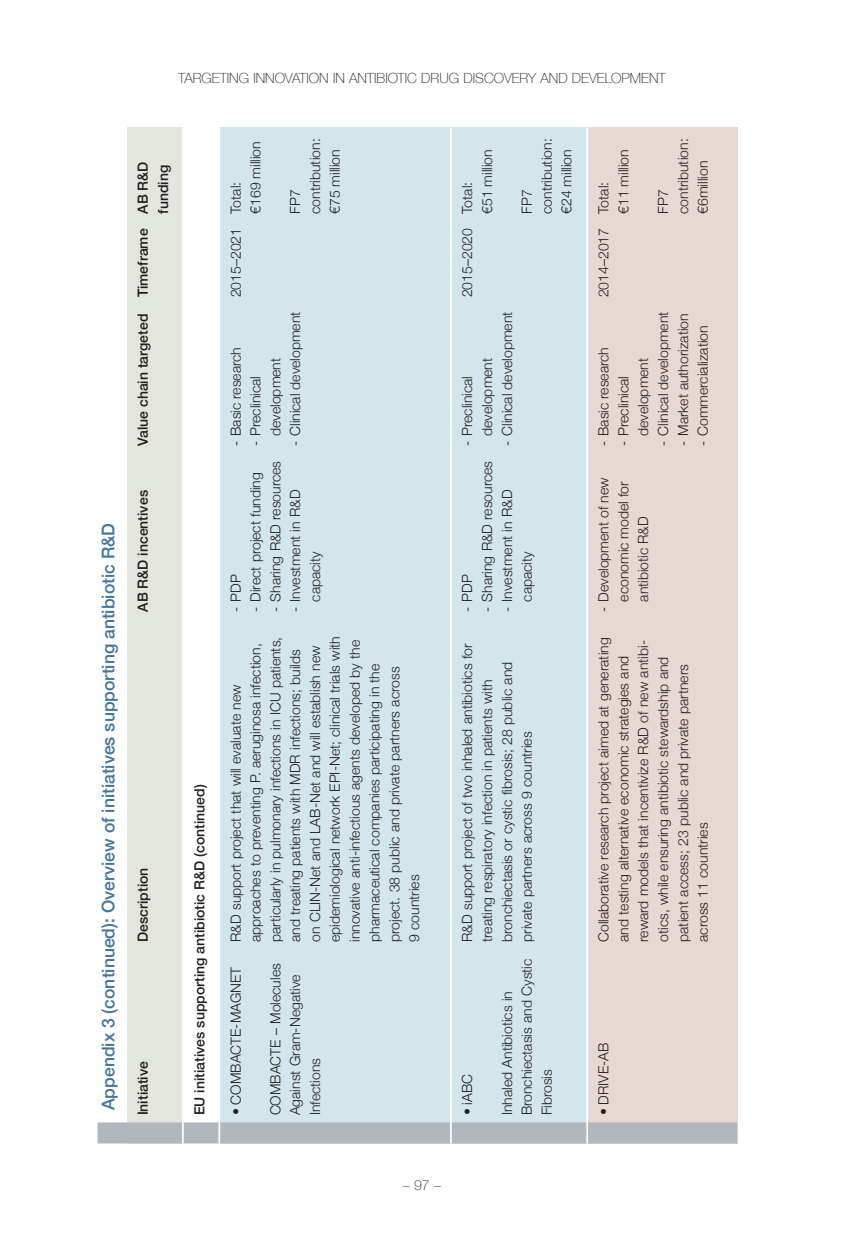
<style>
.page{position:relative;width:844px;height:1241px;background:#fff}
.page>*{position:absolute;margin:0;border:0;box-sizing:border-box;transform-origin:0 0}
.t1{font:500 17.5px "Helvetica Neue";color:#44769b}
.t2{font:300 14px/19.8px "Helvetica Neue";color:#231f20}
.t3{font:500 14px/19.9px "Helvetica Neue";color:#231f20;text-align:right}
.t4{font:100 14px "Helvetica Neue";color:#231f20}
</style>
<div class="page">
<div style="left:127px;top:948px;width:56px;height:195px;background:#e3e6de"></div>
<div style="left:127px;top:618px;width:56px;height:330px;background:#e3e6de"></div>
<div style="left:127px;top:453px;width:56px;height:165px;background:#e3e6de"></div>
<div style="left:127px;top:304px;width:56px;height:149px;background:#e3e6de"></div>
<div style="left:127px;top:221px;width:56px;height:83px;background:#e3e6de"></div>
<div style="left:127px;top:128px;width:56px;height:93px;background:#e3e6de"></div>
<div style="left:219px;top:948px;width:232px;height:195px;background:#d2e6eb"></div>
<div style="left:219px;top:618px;width:232px;height:330px;background:#d2e6eb"></div>
<div style="left:219px;top:453px;width:232px;height:165px;background:#d2e6eb"></div>
<div style="left:219px;top:304px;width:232px;height:149px;background:#d2e6eb"></div>
<div style="left:219px;top:221px;width:232px;height:83px;background:#d2e6eb"></div>
<div style="left:219px;top:128px;width:232px;height:93px;background:#d2e6eb"></div>
<div style="left:451px;top:948px;width:136px;height:195px;background:#d2e6eb"></div>
<div style="left:451px;top:618px;width:136px;height:330px;background:#d2e6eb"></div>
<div style="left:451px;top:453px;width:136px;height:165px;background:#d2e6eb"></div>
<div style="left:451px;top:304px;width:136px;height:149px;background:#d2e6eb"></div>
<div style="left:451px;top:221px;width:136px;height:83px;background:#d2e6eb"></div>
<div style="left:451px;top:128px;width:136px;height:93px;background:#d2e6eb"></div>
<div style="left:587px;top:948px;width:150px;height:195px;background:#e6d8d3"></div>
<div style="left:587px;top:618px;width:150px;height:330px;background:#e6d8d3"></div>
<div style="left:587px;top:453px;width:150px;height:165px;background:#e6d8d3"></div>
<div style="left:587px;top:304px;width:150px;height:149px;background:#e6d8d3"></div>
<div style="left:587px;top:221px;width:150px;height:83px;background:#e6d8d3"></div>
<div style="left:587px;top:128px;width:150px;height:93px;background:#e6d8d3"></div>
<div style="left:97px;top:1122px;width:640px;height:21px;background:#b1b7bc"></div>
<hr style="left:182px;top:128px;width:2px;height:1015px;background:#fff">
<hr style="left:218px;top:128px;width:2px;height:1015px;background:#fff">
<hr style="left:450px;top:128px;width:1px;height:1015px;background:#fff">
<hr style="left:586px;top:128px;width:2px;height:1015px;background:#fff">
<p class="t4" style="left:178px;top:69px;width:489px">TARGETING INNOVATION IN ANTIBIOTIC DRUG DISCOVERY AND DEVELOPMENT</p>
<p class="t1" style="left:97px;top:1109px;width:588px;rotate:-90deg">Appendix 3 (continued): Overview of initiatives supporting antibiotic R&amp;D</p>
<p class="t3" style="left:133px;top:446px;width:286px;rotate:-90deg">Value chain targeted Timeframe AB R&amp;D funding</p>
<p class="t3" style="left:133px;top:611px;width:123px;rotate:-90deg">AB R&amp;D incentives</p>
<p class="t3" style="left:133px;top:941px;width:76px;rotate:-90deg">Description</p>
<p class="t3" style="left:133px;top:1115px;width:56px;rotate:-90deg">Initiative</p>
<p class="t3" style="left:189px;top:1115px;width:332px;rotate:-90deg">EU initiatives supporting antibiotic R&amp;D (continued)</p>
<p class="t2" style="left:225px;top:214px;width:74px;text-indent:-84px;rotate:-90deg">2015–2021 Total:<br>€169 million</p>
<p class="t2" style="left:285px;top:214px;width:77px;rotate:-90deg">FP7 contribution: €75 million</p>
<p class="t2" style="left:285px;top:446px;width:136px;rotate:-90deg">- Clinical development</p>
<p class="t2" style="left:225px;top:446px;width:100px;rotate:-90deg">- Basic research</p>
<p class="t2" style="left:245px;top:436px;width:80px;text-indent:-10px;rotate:-90deg">- Preclinical development</p>
<p class="t2" style="left:225px;top:611px;width:39px;rotate:-90deg">- PDP</p>
<p class="t2" style="left:245px;top:611px;width:141px;rotate:-90deg">- Direct project funding</p>
<p class="t2" style="left:265px;top:611px;width:152px;rotate:-90deg">- Sharing R&amp;D resources</p>
<p class="t2" style="left:285px;top:601px;width:113px;text-indent:-10px;rotate:-90deg">- Investment in R&amp;D capacity</p>
<p class="t2" style="left:225px;top:941px;width:307px;rotate:-90deg">R&amp;D support project that will evaluate new approaches to preventing P. aeruginosa infection, particularly in pulmonary infections in ICU patients, and treating patients with MDR infections; builds on CLIN-Net and LAB-Net and will establish new epidemiological network EPI-Net; clinical trials with innovative anti-infectious agents developed by the pharmaceutical companies participating in the project. 38 public and private partners across<br>9 countries</p>
<p class="t2" style="left:225px;top:1115px;width:150px;rotate:-90deg">• COMBACTE-MAGNET</p>
<p class="t2" style="left:265px;top:1115px;width:153px;rotate:-90deg">COMBACTE – Molecules<br>Against Gram-Negative<br>Infections</p>
<p class="t2" style="left:457px;top:214px;width:66px;text-indent:-84px;rotate:-90deg">2015–2020 Total:<br>€51 million</p>
<p class="t2" style="left:516px;top:214px;width:77px;rotate:-90deg">FP7 contribution: €24 million</p>
<p class="t2" style="left:496px;top:446px;width:136px;rotate:-90deg">- Clinical development</p>
<p class="t2" style="left:457px;top:436px;width:80px;text-indent:-10px;rotate:-90deg">- Preclinical development</p>
<p class="t2" style="left:457px;top:611px;width:39px;rotate:-90deg">- PDP</p>
<p class="t2" style="left:477px;top:611px;width:152px;rotate:-90deg">- Sharing R&amp;D resources</p>
<p class="t2" style="left:496px;top:601px;width:113px;text-indent:-10px;rotate:-90deg">- Investment in R&amp;D capacity</p>
<p class="t2" style="left:457px;top:941px;width:300px;rotate:-90deg">R&amp;D support project of two inhaled antibiotics for treating respiratory infection in patients with bronchiectasis or cystic fibrosis; 28 public and private partners across 9 countries</p>
<p class="t2" style="left:457px;top:1115px;width:43px;rotate:-90deg">• iABC</p>
<p class="t2" style="left:496px;top:1115px;width:158px;rotate:-90deg">Inhaled Antibiotics in<br>Bronchiectasis and Cystic<br>Fibrosis</p>
<p class="t2" style="left:593px;top:214px;width:66px;text-indent:-84px;rotate:-90deg">2014–2017 Total:<br>€11 million</p>
<p class="t2" style="left:652px;top:214px;width:77px;rotate:-90deg">FP7 contribution: €6million</p>
<p class="t2" style="left:652px;top:446px;width:136px;rotate:-90deg">- Clinical development</p>
<p class="t2" style="left:672px;top:446px;width:134px;rotate:-90deg">- Market authorization</p>
<p class="t2" style="left:593px;top:446px;width:100px;rotate:-90deg">- Basic research</p>
<p class="t2" style="left:613px;top:436px;width:80px;text-indent:-10px;rotate:-90deg">- Preclinical development</p>
<p class="t2" style="left:692px;top:446px;width:122px;rotate:-90deg">- Commercialization</p>
<p class="t2" style="left:593px;top:601px;width:125px;text-indent:-10px;rotate:-90deg">- Development of new economic model for antibiotic R&amp;D</p>
<p class="t2" style="left:593px;top:941px;width:306px;rotate:-90deg">Collaborative research project aimed at generating and testing alternative economic strategies and reward models that incentivize R&amp;D of new antibi&shy;otics, while ensuring antibiotic stewardship and patient access; 23 public and private partners across 11 countries</p>
<p class="t2" style="left:593px;top:1115px;width:74px;rotate:-90deg">• DRIVE-AB</p>
<p class="t4" style="left:403px;top:1176px;width:40px">–97–</p>
</div>
